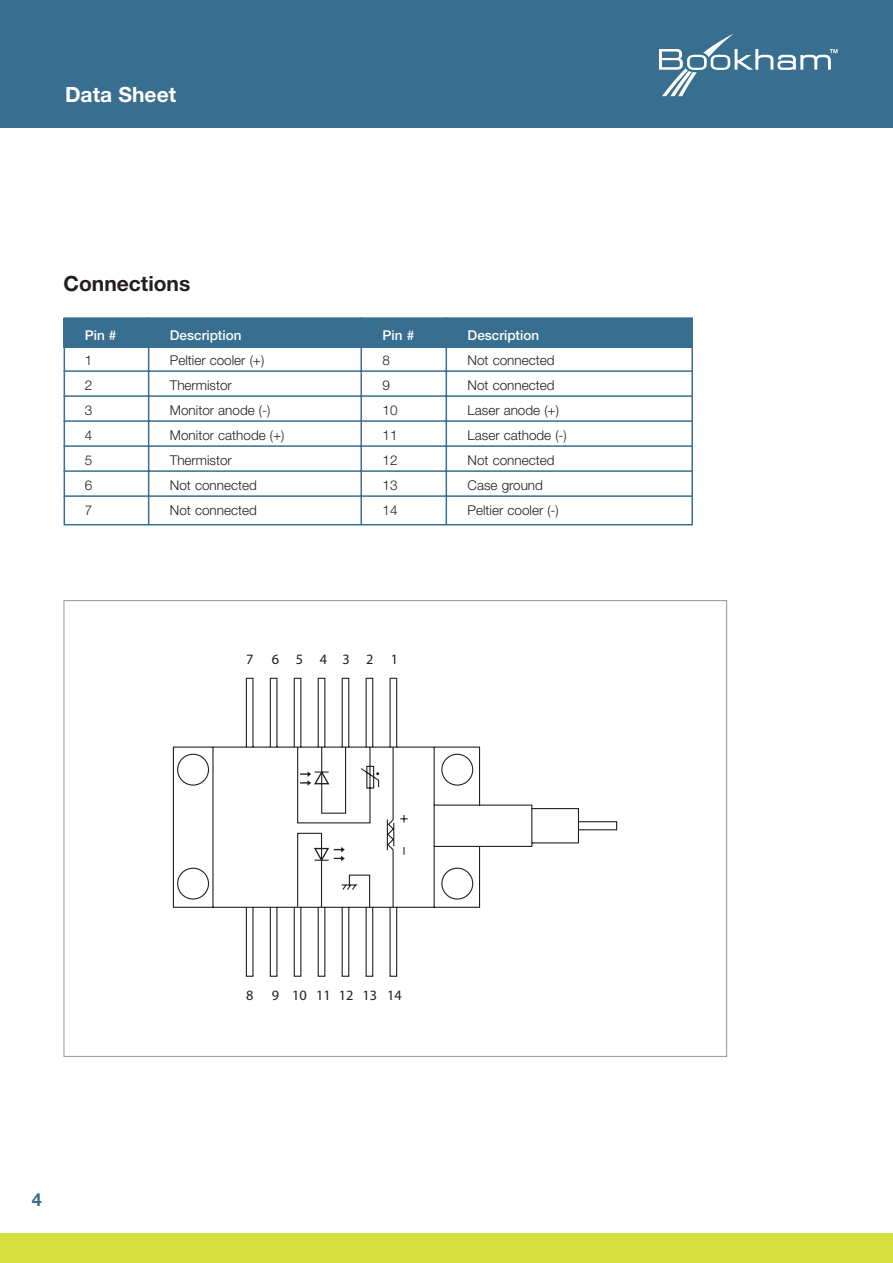
<style>
.page{position:relative;width:893px;height:1263px;background:#fff}
.page>*{position:absolute;margin:0;border:0;box-sizing:border-box;transform-origin:0 0}
.t1{font:700 21px "Helvetica Neue";color:#231f20}
.t2{font:700 21px "Helvetica Neue";color:#fff}
.t3{font:700 18px "Helvetica Neue";color:#386e8f}
.t4{font:700 14.25px "Nortel Networks Primary";letter-spacing:.54em;color:#231f20}
.t5{font:300 13.5px "Helvetica Neue";color:#231f20}
.t6{font:500 13.5px "Helvetica Neue";color:#fff}
</style>
<div class="page">
<div style="left:0;top:0;width:893px;height:128px;background:#386e8f"></div>
<svg style="left:659px;top:34px;width:178px;height:62px"></svg>
<div style="left:0;top:1233px;width:893px;height:30px;background:#d5df3e"></div>
<div style="left:64px;top:318px;width:629px;height:30px;background:#386e8f"></div>
<div style="left:64px;top:317px;width:629px;height:208px;border:2px solid #386e8f"></div>
<hr style="left:64px;top:370px;width:629px;height:2px;background:#386e8f">
<hr style="left:64px;top:395px;width:629px;height:2px;background:#386e8f">
<hr style="left:64px;top:420px;width:629px;height:2px;background:#386e8f">
<hr style="left:64px;top:445px;width:629px;height:2px;background:#386e8f">
<hr style="left:64px;top:470px;width:629px;height:2px;background:#386e8f">
<hr style="left:64px;top:495px;width:629px;height:2px;background:#386e8f">
<hr style="left:148px;top:317px;width:1px;height:207px;background:#386e8f">
<hr style="left:360px;top:317px;width:2px;height:207px;background:#386e8f">
<hr style="left:446px;top:317px;width:1px;height:207px;background:#386e8f">
<svg style="left:173px;top:677px;width:444px;height:300px"></svg>
<svg style="left:297px;top:746px;width:112px;height:162px"></svg>
<h1 class="t2" style="left:65px;top:87px;width:113px">Data Sheet</h1>
<h1 class="t1" style="left:64px;top:276px;width:128px">Connections</h1>
<p class="t6" style="left:85px;top:330px;width:33px">Pin #</p>
<p class="t6" style="left:170px;top:330px;width:73px">Description</p>
<p class="t6" style="left:382px;top:330px;width:33px">Pin #</p>
<p class="t6" style="left:468px;top:330px;width:73px">Description</p>
<p class="t5" style="left:85px;top:355px;width:9px">1</p>
<p class="t5" style="left:170px;top:355px;width:96px">Peltier cooler (+)</p>
<p class="t5" style="left:382px;top:355px;width:9px">8</p>
<p class="t5" style="left:468px;top:355px;width:88px">Not connected</p>
<p class="t5" style="left:85px;top:380px;width:9px">2</p>
<p class="t5" style="left:170px;top:380px;width:63px">Thermistor</p>
<p class="t5" style="left:382px;top:380px;width:9px">9</p>
<p class="t5" style="left:468px;top:380px;width:88px">Not connected</p>
<p class="t5" style="left:85px;top:405px;width:9px">3</p>
<p class="t5" style="left:170px;top:405px;width:102px">Monitor anode (-)</p>
<p class="t5" style="left:382px;top:405px;width:17px">10</p>
<p class="t5" style="left:468px;top:405px;width:93px">Laser anode (+)</p>
<p class="t5" style="left:85px;top:430px;width:9px">4</p>
<p class="t5" style="left:170px;top:430px;width:116px">Monitor cathode (+)</p>
<p class="t5" style="left:382px;top:430px;width:17px">11</p>
<p class="t5" style="left:468px;top:430px;width:101px">Laser cathode (-)</p>
<p class="t5" style="left:85px;top:455px;width:9px">5</p>
<p class="t5" style="left:170px;top:455px;width:63px">Thermistor</p>
<p class="t5" style="left:382px;top:455px;width:17px">12</p>
<p class="t5" style="left:468px;top:455px;width:88px">Not connected</p>
<p class="t5" style="left:85px;top:480px;width:9px">6</p>
<p class="t5" style="left:170px;top:480px;width:88px">Not connected</p>
<p class="t5" style="left:382px;top:480px;width:17px">13</p>
<p class="t5" style="left:468px;top:480px;width:77px">Case ground</p>
<p class="t5" style="left:85px;top:505px;width:9px">7</p>
<p class="t5" style="left:170px;top:505px;width:88px">Not connected</p>
<p class="t5" style="left:382px;top:505px;width:17px">14</p>
<p class="t5" style="left:468px;top:505px;width:93px">Peltier cooler (-)</p>
<p class="t4" style="left:246px;top:652px;width:9px">7</p>
<p class="t4" style="left:272px;top:652px;width:128px">654321</p>
<h2 class="t3" style="left:32px;top:1193px;width:12px">4</h2>
<p class="t4" style="left:246px;top:988px;width:9px">8</p>
<p class="t4" style="left:272px;top:988px;width:132px">9 10 11 12 13 14</p>
</div>
